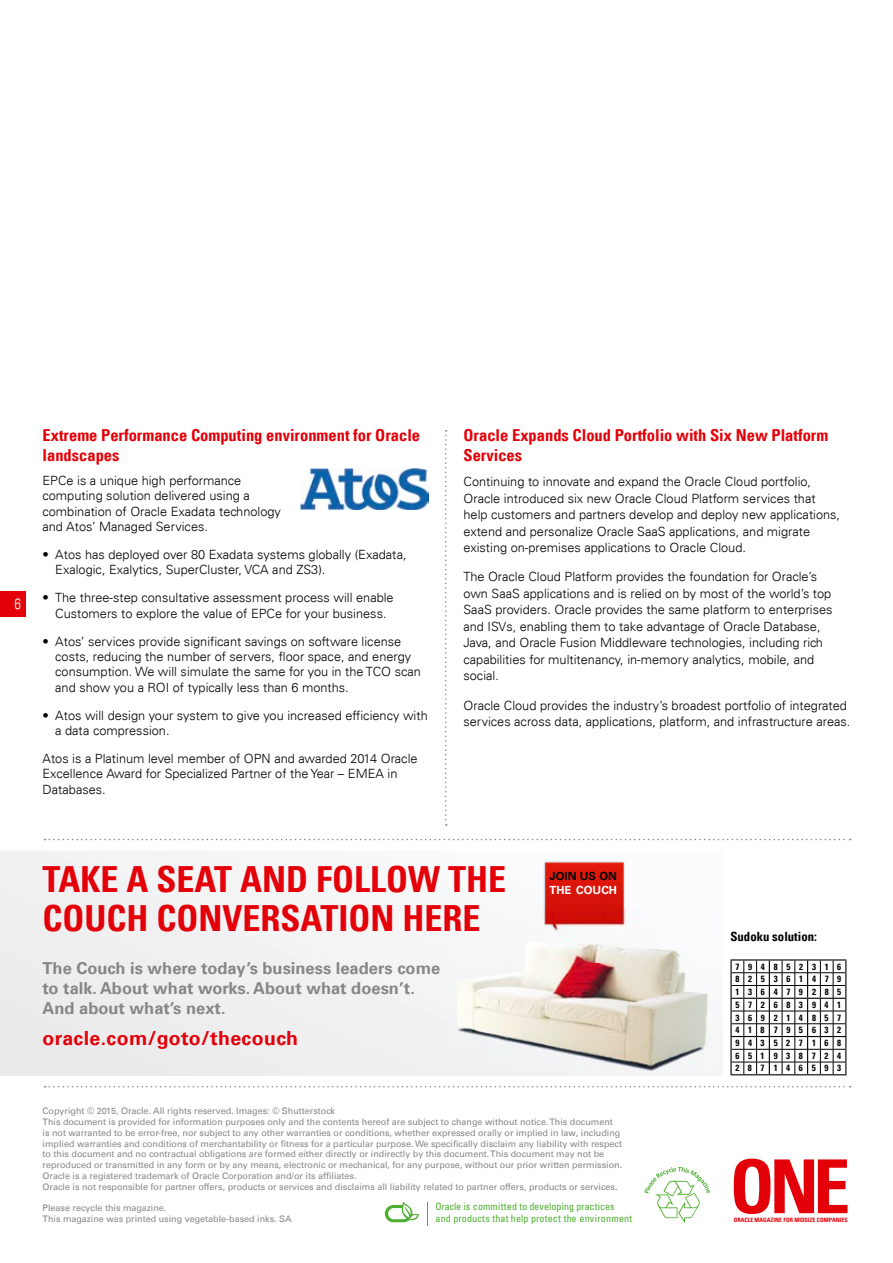
<style>
.page{position:relative;width:893px;height:1263px;background:#fff}
.page>*{position:absolute;margin:0;border:0;box-sizing:border-box;transform-origin:0 0}
.t1{font:700 condensed 36px/38.8px "Univers LT";color:#e30009}
.t2{font:700 19.5px "Univers LT";letter-spacing:.02em;color:#e30009}
.t3{font:700 condensed 16.5px/19.8px "Univers LT";color:#e30009}
.t4{font:700 16.5px/19.8px "Univers LT";color:#868685}
.t5{font:300 condensed 15px "Univers LT";color:#fff}
.t6{font:300 12.75px/15.3px "Univers LT";color:#000}
.t7{font:700 condensed 12.75px "Univers LT";color:#000}
.t8{font:700 11.25px "Univers LT";color:#000}
.t9{font:700 11.25px "Univers LT";color:#fff}
.t10{font:condensed 10.05px/12.1px "Univers LT Std";letter-spacing:.01em;color:#4dae2f}
.t11{font:9px/10.8px "Univers LT";color:#868685}
.t12{font:700 condensed 9px/12.8px "Univers LT";letter-spacing:.95em;color:#000;text-align:justify}
.t13{font:700 condensed 6px "Univers";color:#e30009}
</style>
<div class="page">
<svg style="left:445px;top:430px;width:2px;height:396px"></svg>
<svg style="left:45px;top:1086px;width:806px;height:1px"></svg>
<svg style="left:45px;top:839px;width:806px;height:1px"></svg>
<svg style="left:644px;top:1167px;width:66px;height:56px"></svg>
<div style="left:0;top:851px;width:710px;height:225px;background:#f0f0f1"></div>
<img style="left:449px;top:856px;width:261px;height:215px">
<svg style="left:730px;top:959px;width:116px;height:116px"></svg>
<img style="left:301px;top:469px;width:127px;height:40px">
<svg style="left:734px;top:1158px;width:113px;height:56px"></svg>
<div style="left:0;top:591px;width:26px;height:26px;background:#e30009"></div>
<svg style="left:385px;top:1202px;width:34px;height:20px"></svg>
<svg style="left:427px;top:1202px;width:1px;height:23px"></svg>
<p class="t5" style="left:15px;top:595px;width:8px">6</p>
<p class="t3" style="left:43px;top:426px;width:379px">Extreme Performance Computing environment for Oracle landscapes</p>
<p class="t6" style="left:43px;top:473px;width:240px">EPCe is a unique high performance computing solution delivered using a combination of Oracle Exadata technology and Atos’ Managed Services.</p>
<p class="t6" style="left:55px;top:547px;width:353px;text-indent:-13px">• Atos has deployed over 80 Exadata systems globally (Exadata,<br>Exalogic, Exalytics, SuperCluster, VCA and ZS3).</p>
<p class="t6" style="left:43px;top:590px;width:353px;text-align:center">• The three-step consultative assessment process will enable<br>Customers to explore the value of EPCe for your business.</p>
<p class="t6" style="left:55px;top:633px;width:367px;text-indent:-13px">• Atos’ services provide significant savings on software license costs, reducing the number of servers, floor space, and energy consumption. We will simulate the same for you in the TCO scan and show you a ROI of typically less than 6 months.</p>
<p class="t6" style="left:55px;top:707px;width:374px;text-indent:-13px">• Atos will design your system to give you increased efficiency with a data compression.</p>
<p class="t6" style="left:43px;top:751px;width:377px">Atos is a Platinum level member of OPN and awarded 2014 Oracle<br>Excellence Award for Specialized Partner of the Year – EMEA in<br>Databases.</p>
<p class="t3" style="left:463px;top:426px;width:366px">Oracle Expands Cloud Portfolio with Six New Platform<br>Services</p>
<p class="t6" style="left:463px;top:473px;width:378px;line-height:16.5px">Continuing to innovate and expand the Oracle Cloud portfolio, Oracle introduced six new Oracle Cloud Platform services that help customers and partners develop and deploy new applications, extend and personalize Oracle SaaS applications, and migrate existing on-premises applications to Oracle Cloud.</p>
<p class="t6" style="left:463px;top:569px;width:371px;line-height:16.5px">The Oracle Cloud Platform provides the foundation for Oracle’s own SaaS applications and is relied on by most of the world’s top SaaS providers. Oracle provides the same platform to enterprises and ISVs, enabling them to take advantage of Oracle Database, Java, and Oracle Fusion Middleware technologies, including rich capabilities for multitenancy, in-memory analytics, mobile, and social.</p>
<p class="t6" style="left:463px;top:697px;width:388px;line-height:16.5px">Oracle Cloud provides the industry’s broadest portfolio of integrated services across data, applications, platform, and infrastructure areas.</p>
<h1 class="t1" style="left:43px;top:859px;width:465px">TAKE A SEAT AND FOLLOW THE<br>COUCH CONVERSATION HERE</h1>
<p class="t8" style="left:550px;top:870px;width:69px">JOIN US ON</p>
<p class="t9" style="left:550px;top:883px;width:69px">THE COUCH</p>
<p class="t4" style="left:43px;top:958px;width:399px">The Couch is where today’s business leaders come to talk. About what works. About what doesn’t.<br>And about what’s next.</p>
<h2 class="t2" style="left:43px;top:1027px;width:257px">oracle.com/goto/thecouch</h2>
<p class="t11" style="left:43px;top:1105px;width:581px">Copyright © 2015, Oracle. All rights reserved. Images: © Shutterstock<br>This document is provided for information purposes only and the contents hereof are subject to change without notice. This document<br>is not warranted to be error-free, nor subject to any other warranties or conditions, whether expressed orally or implied in law, including implied warranties and conditions of merchantability or fitness for a particular purpose. We specifically disclaim any liability with respect to this document and no contractual obligations are formed either directly or indirectly by this document. This document may not be reproduced or transmitted in any form or by any means, electronic or mechanical, for any purpose, without our prior written permission.<br>Oracle is a registered trademark of Oracle Corporation and/or its affiliates.<br>Oracle is not responsible for partner offers, products or services and disclaims all liability related to partner offers, products or services.</p>
<p class="t11" style="left:43px;top:1203px;width:251px">Please recycle this magazine.<br>This magazine was printed using vegetable-based inks. SA</p>
<p class="t10" style="left:435px;top:1200px;width:198px">Oracle is committed to developing practices and products that help protect the environment</p>
<p class="t7" style="left:730px;top:928px;width:88px">Sudoku solution:</p>
<p class="t12" style="left:735px;top:960px;width:107px">794852316<br>825361479<br>136479285<br>572683941<br>369214857<br>418795632<br>943527168<br>651938724<br>287146593</p>
<p class="t13" style="left:734px;top:1216px;width:115px">ORACLE MAGAZINE FOR MIDSIZE COMPANIES</p>
</div>
